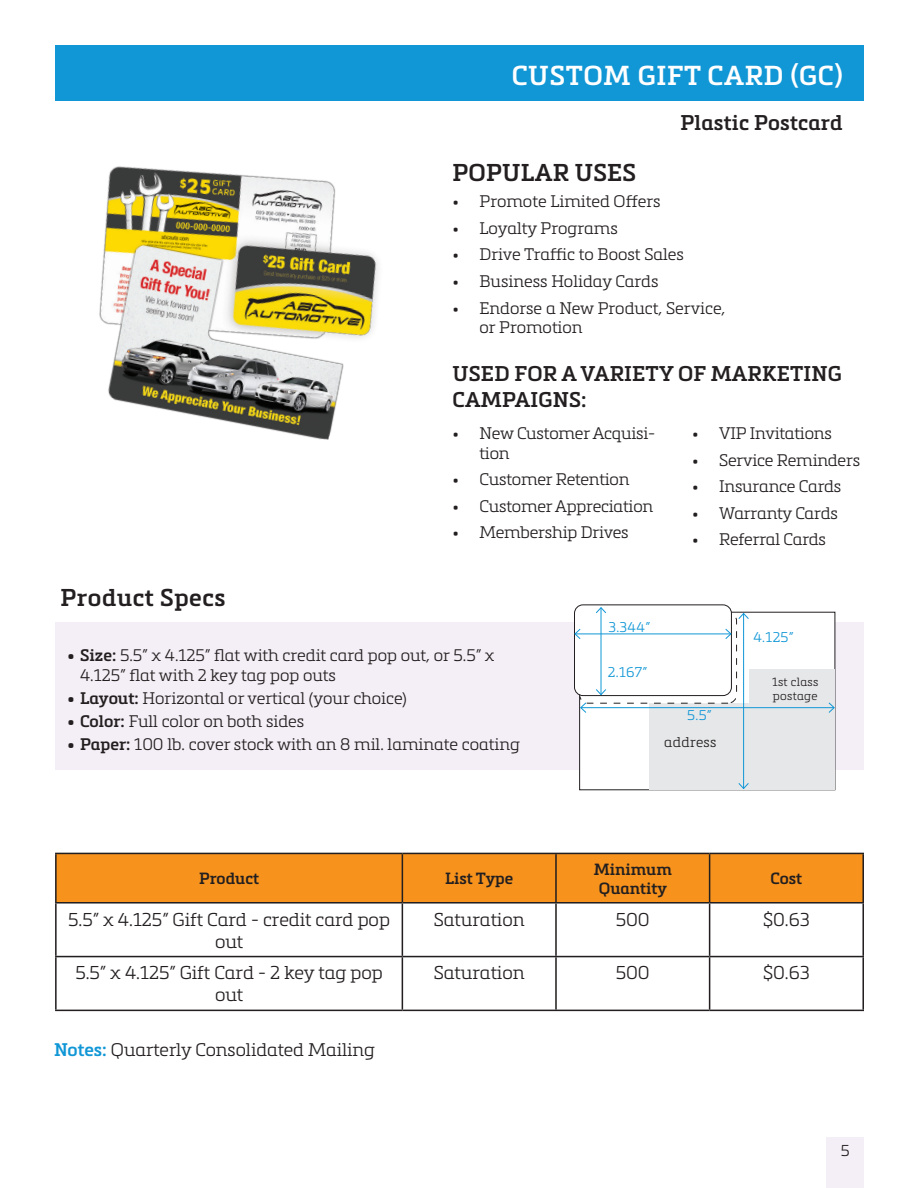
<style>
.page{position:relative;width:918px;height:1188px;background:#fff}
.page>*{position:absolute;margin:0;border:0;box-sizing:border-box;transform-origin:0 0}
.t1{font:600 27px "Metronic Slab Pro";letter-spacing:.025em;color:#fff}
.t2{font:600 24px "Metronic Slab Pro";letter-spacing:.02em;color:#231f20}
.t3{font:600 21px/25.5px "Metronic Slab Pro";letter-spacing:.01em;color:#231f20}
.t4{font:300 18.3px/21.9px "Metronic Slab Pro";color:#231f20;text-align:center}
.t5{font:300 18px "Metronic Slab Pro";color:#231f20}
.t6{font:300 16.5px/19.8px "Metronic Slab Pro";letter-spacing:-.005em;color:#231f20}
.t7{font:600 16.05px/19.2px "Metronic Slab Pro";color:#231f20;text-align:center}
.t8{font:300 15.6px "Metronic Slab Pro";color:#231f20}
.t9{font:300 13.95px "Metronic Slab Pro";letter-spacing:.025em;color:#1197d6}
.t10{font:300 13.95px "Metronic Slab Pro";letter-spacing:.025em;color:#231f20}
.t11{font:300 11.7px/13.2px "Metronic Slab Pro";letter-spacing:.025em;color:#231f20}
.s1{font-weight:600}
.s2{font-weight:600;color:#1197d6}
</style>
<div class="page">
<div style="left:55px;top:45px;width:809px;height:56px;background:#1197d6"></div>
<div style="left:55px;top:622px;width:809px;height:147px;background:#f4eff6"></div>
<div style="left:580px;top:612px;width:255px;height:178px;background:#fff"></div>
<div style="left:649px;top:703px;width:186px;height:87px;background:#e6e7e9"></div>
<div style="left:749px;top:669px;width:86px;height:53px;background:#e6e7e9"></div>
<div style="left:579px;top:612px;width:158px;height:91px;border:1px dashed #231f20;border-radius:8px"></div>
<div style="left:575px;top:605px;width:156px;height:91px;background:#fff;border-radius:8px"></div>
<div style="left:574px;top:605px;width:158px;height:91px;border:1px solid #231f20;border-radius:8px"></div>
<hr style="left:743px;top:614px;width:1px;height:174px;background:#1197d6">
<svg style="left:738px;top:612px;width:11px;height:8px"></svg>
<svg style="left:738px;top:782px;width:11px;height:8px"></svg>
<hr style="left:601px;top:608px;width:1px;height:87px;background:#1197d6">
<svg style="left:596px;top:607px;width:10px;height:7px"></svg>
<svg style="left:595px;top:688px;width:12px;height:8px"></svg>
<hr style="left:581px;top:707px;width:253px;height:1px;background:#1197d6">
<svg style="left:828px;top:702px;width:7px;height:11px"></svg>
<svg style="left:580px;top:702px;width:7px;height:12px"></svg>
<hr style="left:575px;top:634px;width:156px;height:1px;background:#1197d6">
<svg style="left:725px;top:628px;width:7px;height:12px"></svg>
<svg style="left:574px;top:628px;width:7px;height:12px"></svg>
<img style="left:99px;top:166px;width:280px;height:274px">
<div style="left:826px;top:1137px;width:38px;height:51px;background:#f4eff6"></div>
<div style="left:57px;top:854px;width:805px;height:48px;background:#f7931d"></div>
<hr style="left:55px;top:853px;width:347px;height:1px;background:#231f20">
<hr style="left:55px;top:854px;width:2px;height:48px;background:#231f20">
<hr style="left:402px;top:853px;width:154px;height:1px;background:#231f20">
<hr style="left:402px;top:854px;width:1px;height:48px;background:#231f20">
<hr style="left:556px;top:853px;width:154px;height:1px;background:#231f20">
<hr style="left:555px;top:854px;width:2px;height:48px;background:#231f20">
<hr style="left:710px;top:853px;width:154px;height:1px;background:#231f20">
<hr style="left:709px;top:854px;width:1px;height:48px;background:#231f20">
<hr style="left:862px;top:854px;width:2px;height:48px;background:#231f20">
<hr style="left:55px;top:902px;width:347px;height:2px;background:#231f20">
<hr style="left:55px;top:904px;width:2px;height:52px;background:#231f20">
<hr style="left:402px;top:902px;width:154px;height:2px;background:#231f20">
<hr style="left:402px;top:904px;width:1px;height:52px;background:#231f20">
<hr style="left:556px;top:902px;width:154px;height:2px;background:#231f20">
<hr style="left:555px;top:904px;width:2px;height:52px;background:#231f20">
<hr style="left:710px;top:902px;width:154px;height:2px;background:#231f20">
<hr style="left:709px;top:904px;width:1px;height:52px;background:#231f20">
<hr style="left:862px;top:904px;width:2px;height:52px;background:#231f20">
<hr style="left:55px;top:956px;width:347px;height:1px;background:#231f20">
<hr style="left:55px;top:957px;width:2px;height:53px;background:#231f20">
<hr style="left:402px;top:956px;width:154px;height:1px;background:#231f20">
<hr style="left:402px;top:957px;width:1px;height:53px;background:#231f20">
<hr style="left:556px;top:956px;width:154px;height:1px;background:#231f20">
<hr style="left:555px;top:957px;width:2px;height:53px;background:#231f20">
<hr style="left:710px;top:956px;width:154px;height:1px;background:#231f20">
<hr style="left:709px;top:957px;width:1px;height:53px;background:#231f20">
<hr style="left:862px;top:957px;width:2px;height:53px;background:#231f20">
<hr style="left:55px;top:1010px;width:347px;height:1px;background:#231f20">
<hr style="left:402px;top:1010px;width:154px;height:1px;background:#231f20">
<hr style="left:556px;top:1010px;width:154px;height:1px;background:#231f20">
<hr style="left:710px;top:1010px;width:154px;height:1px;background:#231f20">
<p class="t1" style="left:512px;top:59px;width:333px">CUSTOM GIFT CARD (GC)</p>
<p class="t3" style="left:681px;top:109px;width:164px">Plastic Postcard</p>
<p class="t2" style="left:453px;top:157px;width:185px">POPULAR USES</p>
<p class="t6" style="left:453px;top:191px;width:210px">• Promote Limited Offers</p>
<p class="t6" style="left:453px;top:218px;width:167px">• Loyalty Programs</p>
<p class="t6" style="left:453px;top:244px;width:233px">• Drive Traffic to Boost Sales</p>
<p class="t6" style="left:453px;top:271px;width:208px">• Business Holiday Cards</p>
<p class="t6" style="left:480px;top:297px;width:247px;text-indent:-27px">• Endorse a New Product, Service, or Promotion</p>
<p class="t3" style="left:453px;top:361px;width:391px">USED FOR A VARIETY OF MARKETING<br>CAMPAIGNS:</p>
<p class="t6" style="left:480px;top:423px;width:177px;text-indent:-27px">• New Customer Acquisi&shy;tion</p>
<p class="t6" style="left:453px;top:469px;width:178px">• Customer Retention</p>
<p class="t6" style="left:453px;top:495px;width:202px">• Customer Appreciation</p>
<p class="t6" style="left:453px;top:522px;width:178px">• Membership Drives</p>
<p class="t6" style="left:692px;top:423px;width:141px">• VIP Invitations</p>
<p class="t6" style="left:692px;top:449px;width:170px">• Service Reminders</p>
<p class="t6" style="left:692px;top:476px;width:151px">• Insurance Cards</p>
<p class="t6" style="left:692px;top:502px;width:147px">• Warranty Cards</p>
<p class="t6" style="left:692px;top:529px;width:135px">• Referral Cards</p>
<p class="t2" style="left:60px;top:583px;width:167px">Product Specs</p>
<p class="t6" style="left:80px;top:645px;width:416px;text-indent:-13px"><span class="s1">• Size:</span> 5.5” x 4.125” flat with credit card pop out, or 5.5” x<br>4.125” flat with 2 key tag pop outs</p>
<p class="t6" style="left:68px;top:687px;width:341px"><span class="s1">• Layout:</span> Horizontal or vertical (your choice)</p>
<p class="t6" style="left:68px;top:711px;width:238px"><span class="s1">• Color:</span> Full color on both sides</p>
<p class="t6" style="left:68px;top:734px;width:454px"><span class="s1">• Paper:</span> 100 lb. cover stock with an 8 mil. laminate coating</p>
<p class="t9" style="left:608px;top:618px;width:43px">3.344”</p>
<p class="t9" style="left:608px;top:662px;width:41px">2.167”</p>
<p class="t9" style="left:687px;top:706px;width:26px">5.5”</p>
<p class="t10" style="left:664px;top:732px;width:54px">address</p>
<p class="t9" style="left:753px;top:627px;width:42px">4.125”</p>
<p class="t11" style="left:772px;top:675px;width:48px">1st class postage</p>
<p class="t7" style="left:199px;top:869px;width:61px">Product</p>
<p class="t7" style="left:445px;top:869px;width:70px">List Type</p>
<p class="t7" style="left:594px;top:859px;width:80px">Minimum<br>Quantity</p>
<p class="t7" style="left:771px;top:869px;width:33px">Cost</p>
<p class="t4" style="left:68px;top:907px;width:323px">5.5” x 4.125” Gift Card - credit card pop out</p>
<p class="t4" style="left:434px;top:907px;width:92px">Saturation</p>
<p class="t4" style="left:616px;top:907px;width:36px">500</p>
<p class="t4" style="left:763px;top:907px;width:48px">$0.63</p>
<p class="t4" style="left:75px;top:961px;width:309px">5.5” x 4.125” Gift Card - 2 key tag pop out</p>
<p class="t4" style="left:434px;top:961px;width:92px">Saturation</p>
<p class="t4" style="left:616px;top:961px;width:36px">500</p>
<p class="t4" style="left:763px;top:961px;width:48px">$0.63</p>
<p class="t5" style="left:54px;top:1037px;width:323px"><span class="s2">Notes:</span> Quarterly Consolidated Mailing</p>
<p class="t8" style="left:841px;top:1140px;width:10px">5</p>
</div>
